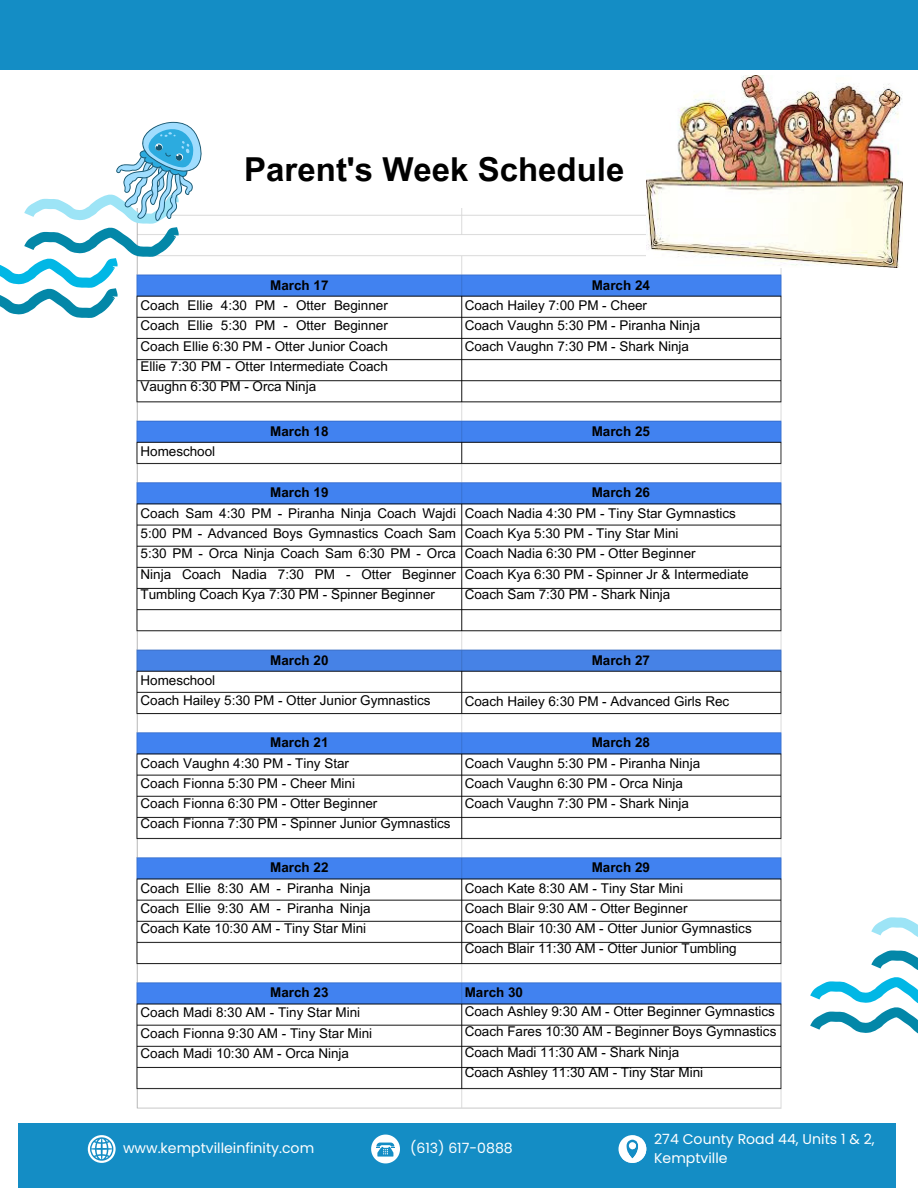
<style>
.page{position:relative;width:918px;height:1188px;background:#fff}
.page>*{position:absolute;margin:0;border:0;box-sizing:border-box;transform-origin:0 0}
.t1{font:700 33px "Arial MT Pro";color:#000}
.t2{font:14.1px/19px "Poppins";color:#fff}
.t3{font:13.5px/20.2px "Arial MT Pro";color:#000}
.t4{font:700 13.5px "Arial MT Pro";color:#000}
</style>
<div class="page">
<img style="left:136px;top:209px;width:646px;height:900px">
<div style="left:0;top:0;width:918px;height:70px;background:#148dc5"></div>
<div style="left:18px;top:1123px;width:877px;height:65px;background:#148dc5"></div>
<svg style="left:88px;top:1135px;width:28px;height:28px"></svg>
<svg style="left:619px;top:1135px;width:27px;height:28px"></svg>
<svg style="left:371px;top:1135px;width:29px;height:28px"></svg>
<img style="left:646px;top:76px;width:257px;height:191px">
<svg style="left:810px;top:917px;width:108px;height:117px"></svg>
<svg style="left:0;top:122px;width:204px;height:196px"></svg>
<p class="t1" style="left:244px;top:157px;width:382px">Parent's Week Schedule</p>
<p class="t4" style="left:270px;top:280px;width:60px">March 17</p>
<h2 class="t3" style="left:141px;top:297px;width:249px;text-align:justify">Coach Ellie 4:30 PM - Otter Beginner Coach Ellie 5:30 PM - Otter Beginner Coach Ellie 6:30 PM - Otter Junior Coach Ellie 7:30 PM - Otter Intermediate Coach Vaughn 6:30 PM - Orca Ninja</h2>
<h2 class="t4" style="left:592px;top:280px;width:60px">March 24</h2>
<p class="t3" style="left:465px;top:297px;width:237px">Coach Hailey 7:00 PM - Cheer<br>Coach Vaughn 5:30 PM - Piranha Ninja<br>Coach Vaughn 7:30 PM - Shark Ninja</p>
<p class="t3" style="left:141px;top:443px;width:76px">Homeschool</p>
<p class="t4" style="left:270px;top:426px;width:60px">March 18</p>
<h2 class="t4" style="left:592px;top:426px;width:60px">March 25</h2>
<h1 class="t4" style="left:270px;top:488px;width:60px">March 19</h1>
<h2 class="t3" style="left:141px;top:505px;width:317px;text-align:justify">Coach Sam 4:30 PM - Piranha Ninja Coach Wajdi 5:00 PM - Advanced Boys Gymnastics Coach Sam 5:30 PM - Orca Ninja Coach Sam 6:30 PM - Orca Ninja Coach Nadia 7:30 PM - Otter Beginner Tumbling Coach Kya 7:30 PM - Spinner Beginner</h2>
<p class="t4" style="left:592px;top:488px;width:60px">March 26</p>
<h2 class="t3" style="left:465px;top:505px;width:286px">Coach Nadia 4:30 PM - Tiny Star Gymnastics Coach Kya 5:30 PM - Tiny Star Mini<br>Coach Nadia 6:30 PM - Otter Beginner<br>Coach Kya 6:30 PM - Spinner Jr &amp; Intermediate Coach Sam 7:30 PM - Shark Ninja</h2>
<p class="t4" style="left:270px;top:655px;width:60px">March 20</p>
<h2 class="t4" style="left:592px;top:655px;width:60px">March 27</h2>
<p class="t3" style="left:141px;top:672px;width:291px">Homeschool<br>Coach Hailey 5:30 PM - Otter Junior Gymnastics</p>
<p class="t3" style="left:465px;top:693px;width:266px">Coach Hailey 6:30 PM - Advanced Girls Rec</p>
<p class="t4" style="left:270px;top:737px;width:60px">March 21</p>
<p class="t4" style="left:592px;top:737px;width:60px">March 28</p>
<h2 class="t3" style="left:141px;top:754px;width:312px">Coach Vaughn 4:30 PM - Tiny Star<br>Coach Fionna 5:30 PM - Cheer Mini<br>Coach Fionna 6:30 PM - Otter Beginner<br>Coach Fionna 7:30 PM - Spinner Junior Gymnastics</h2>
<h2 class="t3" style="left:465px;top:754px;width:237px">Coach Vaughn 5:30 PM - Piranha Ninja<br>Coach Vaughn 6:30 PM - Orca Ninja<br>Coach Vaughn 7:30 PM - Shark Ninja</h2>
<h2 class="t4" style="left:270px;top:862px;width:60px">March 22</h2>
<h2 class="t4" style="left:592px;top:862px;width:60px">March 29</h2>
<h2 class="t3" style="left:141px;top:879px;width:232px;text-align:justify">Coach Ellie 8:30 AM - Piranha Ninja Coach Ellie 9:30 AM - Piranha Ninja Coach Kate 10:30 AM - Tiny Star Mini</h2>
<p class="t3" style="left:465px;top:879px;width:288px">Coach Kate 8:30 AM - Tiny Star Mini<br>Coach Blair 9:30 AM - Otter Beginner<br>Coach Blair 10:30 AM - Otter Junior Gymnastics Coach Blair 11:30 AM - Otter Junior Tumbling</p>
<p class="t4" style="left:270px;top:987px;width:60px">March 23</p>
<p class="t3" style="left:141px;top:1004px;width:233px">Coach Madi 8:30 AM - Tiny Star Mini<br>Coach Fionna 9:30 AM - Tiny Star Mini<br>Coach Madi 10:30 AM - Orca Ninja</p>
<p class="t4" style="left:465px;top:987px;width:60px">March 30</p>
<h2 class="t3" style="left:465px;top:1003px;width:313px">Coach Ashley 9:30 AM - Otter Beginner Gymnastics Coach Fares 10:30 AM - Beginner Boys Gymnastics Coach Madi 11:30 AM - Shark Ninja<br>Coach Ashley 11:30 AM - Tiny Star Mini</h2>
<h2 class="t2" style="left:123px;top:1139px;width:193px">www.kemptvilleinfinity.com</h2>
<p class="t2" style="left:654px;top:1129px;width:222px">274 County Road 44, Units 1 &amp; 2,<br>Kemptville</p>
<p class="t2" style="left:410px;top:1139px;width:104px">(613) 617-0888</p>
</div>
